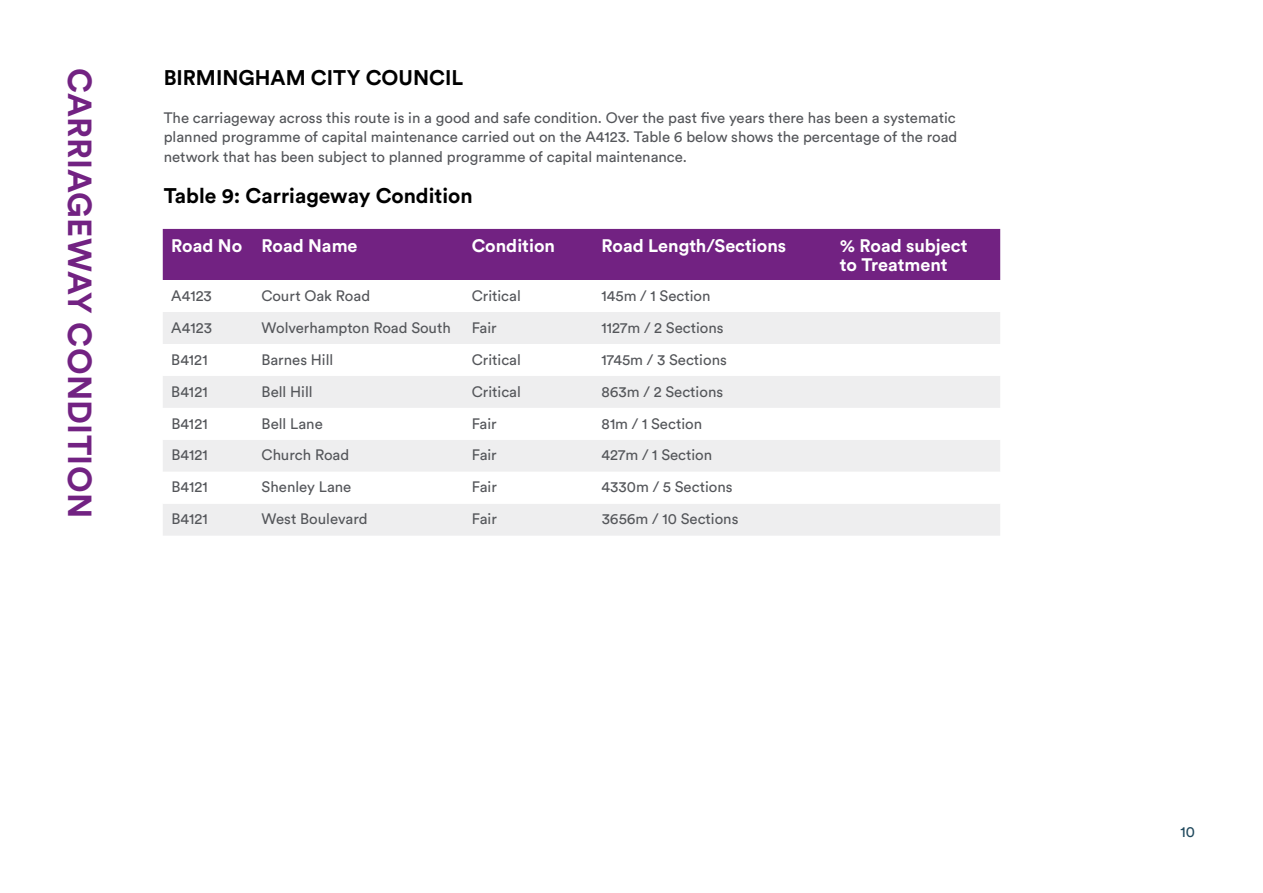
<style>
.page{position:relative;width:1263px;height:893px;background:#fff}
.page>*{position:absolute;margin:0;border:0;box-sizing:border-box;transform-origin:0 0}
.t1{font:700 33px "Circular Std";letter-spacing:.01em;color:#722282}
.t2{font:700 21px "Circular Std";color:#000}
.t3{font:700 18px/19.5px "Circular Std";color:#fff}
.t4{font:15px/19.5px "Circular Std";color:#54565a;text-align:justify}
.t5{font:15px "Circular Std";color:#20495d}
</style>
<div class="page">
<div style="left:163px;top:229px;width:837px;height:51px;background:#722282"></div>
<div style="left:163px;top:312px;width:837px;height:224px;background:#eeeeef"></div>
<svg style="left:163px;top:344px;width:837px;height:160px"></svg>
<h1 class="t1" style="left:101px;top:68px;width:451px;rotate:90deg">CARRIAGEWAY CONDITION</h1>
<h2 class="t2" style="left:164px;top:64px;width:301px">BIRMINGHAM CITY COUNCIL</h2>
<p class="t4" style="left:164px;top:107px;width:795px">The carriageway across this route is in a good and safe condition. Over the past five years there has been a systematic planned programme of capital maintenance carried out on the A4123. Table 6 below shows the percentage of the road network that has been subject to planned programme of capital maintenance.</p>
<h2 class="t2" style="left:164px;top:183px;width:311px">Table 9: Carriageway Condition</h2>
<p class="t3" style="left:171px;top:236px;width:188px">Road No Road Name</p>
<p class="t3" style="left:472px;top:236px;width:85px">Condition</p>
<p class="t3" style="left:601px;top:236px;width:186px">Road Length/Sections</p>
<p class="t3" style="left:840px;top:236px;width:129px">% Road subject to Treatment</p>
<p class="t4" style="left:171px;top:285px;width:42px">A4123</p>
<p class="t4" style="left:262px;top:285px;width:110px">Court Oak Road</p>
<p class="t4" style="left:472px;top:285px;width:50px">Critical</p>
<p class="t4" style="left:601px;top:285px;width:110px">145m / 1 Section</p>
<p class="t4" style="left:171px;top:317px;width:42px">A4123</p>
<p class="t4" style="left:262px;top:317px;width:191px">Wolverhampton Road South</p>
<p class="t4" style="left:472px;top:317px;width:26px">Fair</p>
<p class="t4" style="left:602px;top:317px;width:124px">1127m / 2 Sections</p>
<p class="t4" style="left:171px;top:349px;width:38px">B4121</p>
<p class="t4" style="left:262px;top:349px;width:73px">Barnes Hill</p>
<p class="t4" style="left:472px;top:349px;width:50px">Critical</p>
<p class="t4" style="left:602px;top:349px;width:127px">1745m / 3 Sections</p>
<p class="t4" style="left:171px;top:381px;width:38px">B4121</p>
<p class="t4" style="left:262px;top:381px;width:53px">Bell Hill</p>
<p class="t4" style="left:472px;top:381px;width:50px">Critical</p>
<p class="t4" style="left:602px;top:381px;width:123px">863m / 2 Sections</p>
<p class="t4" style="left:171px;top:413px;width:38px">B4121</p>
<p class="t4" style="left:262px;top:413px;width:63px">Bell Lane</p>
<p class="t4" style="left:472px;top:413px;width:26px">Fair</p>
<p class="t4" style="left:602px;top:413px;width:102px">81m / 1 Section</p>
<p class="t4" style="left:171px;top:445px;width:38px">B4121</p>
<p class="t4" style="left:262px;top:445px;width:89px">Church Road</p>
<p class="t4" style="left:472px;top:445px;width:26px">Fair</p>
<p class="t4" style="left:602px;top:445px;width:112px">427m / 1 Section</p>
<p class="t4" style="left:171px;top:477px;width:38px">B4121</p>
<p class="t4" style="left:262px;top:477px;width:91px">Shenley Lane</p>
<p class="t4" style="left:472px;top:477px;width:26px">Fair</p>
<p class="t4" style="left:602px;top:477px;width:132px">4330m / 5 Sections</p>
<p class="t4" style="left:171px;top:509px;width:38px">B4121</p>
<p class="t4" style="left:262px;top:509px;width:107px">West Boulevard</p>
<p class="t4" style="left:472px;top:509px;width:26px">Fair</p>
<p class="t4" style="left:602px;top:509px;width:138px">3656m / 10 Sections</p>
<p class="t5" style="left:1180px;top:823px;width:16px">10</p>
</div>
